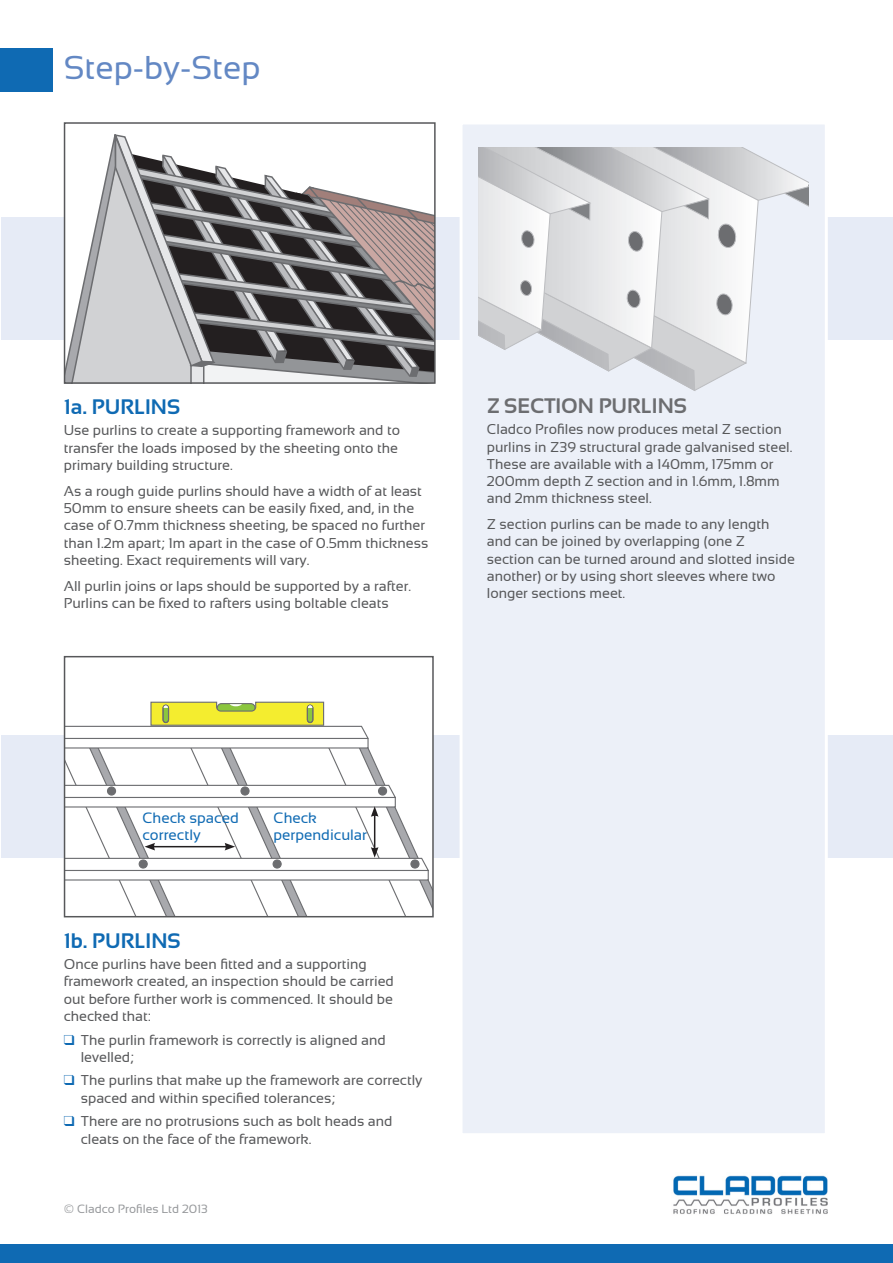
<style>
.page{position:relative;width:893px;height:1263px;background:#fff}
.page>*{position:absolute;margin:0;border:0;box-sizing:border-box;transform-origin:0 0}
.t1{font:33px "Sansation";color:#6388c4}
.t2{font:700 21px "Sansation";color:#0f6ab3}
.t3{font:700 21px "Sansation";color:#6c6d70}
.t4{font:15px/16.5px "Sansation";color:#0f6ab3}
.t5{font:14.25px/17.2px "Sansation";color:#57585a}
.t6{font:12px "Sansation";color:#97999c}
.s1{color:#0f6ab3}
</style>
<div class="page">
<div style="left:0;top:1244px;width:893px;height:19px;background:#0f6ab3"></div>
<img style="left:673px;top:1175px;width:155px;height:39px">
<div style="left:0;top:48px;width:52px;height:44px;background:#0f6ab3"></div>
<div style="left:1px;top:218px;width:891px;height:122px;background:#e6ebf6"></div>
<div style="left:1px;top:735px;width:891px;height:123px;background:#e6ebf6"></div>
<div style="left:460px;top:121px;width:368px;height:1015px;background:#ecf0f8;border:3px solid #fff"></div>
<svg style="left:67px;top:134px;width:366px;height:247px"></svg>
<div style="left:64px;top:122px;width:372px;height:262px;border:2px solid #57585a"></div>
<svg style="left:478px;top:147px;width:330px;height:243px"></svg>
<svg style="left:65px;top:702px;width:368px;height:215px"></svg>
<h1 class="t1" style="left:64px;top:50px;width:198px">Step-by-Step</h1>
<h2 class="t2" style="left:64px;top:395px;width:115px">1A. PURLINS</h2>
<p class="t5" style="left:64px;top:422px;width:338px">Use purlins to create a supporting framework and to transfer the loads imposed by the sheeting onto the primary building structure.</p>
<p class="t5" style="left:64px;top:482px;width:366px">As a rough guide purlins should have a width of at least 50mm to ensure sheets can be easily fixed, and, in the case of 0.7mm thickness sheeting, be spaced no further than 1.2m apart; 1m apart in the case of 0.5mm thickness sheeting. Exact requirements will vary.</p>
<p class="t5" style="left:64px;top:577px;width:349px">All purlin joins or laps should be supported by a rafter.<br>Purlins can be fixed to rafters using boltable cleats</p>
<h2 class="t3" style="left:487px;top:394px;width:199px">Z SECTION PURLINS</h2>
<p class="t5" style="left:487px;top:421px;width:307px">Cladco Profiles now produces metal Z section purlins in Z39 structural grade galvanised steel.<br>These are available with a 140mm, 175mm or 200mm depth Z section and in 1.6mm, 1.8mm and 2mm thickness steel.</p>
<p class="t5" style="left:487px;top:516px;width:309px">Z section purlins can be made to any length and can be joined by overlapping (one Z section can be turned around and slotted inside another) or by using short sleeves where two longer sections meet.</p>
<p class="t4" style="left:142px;top:810px;width:98px">Check spaced correctly</p>
<p class="t4" style="left:274px;top:810px;width:95px">Check perpendicular</p>
<h2 class="t2" style="left:64px;top:929px;width:116px">1B. PURLINS</h2>
<p class="t5" style="left:64px;top:955px;width:332px">Once purlins have been fitted and a supporting framework created, an inspection should be carried out before further work is commenced. It should be checked that:</p>
<p class="t5" style="left:81px;top:1031px;width:307px;text-indent:-17px"><span class="s1">❑</span> The purlin framework is correctly is aligned and levelled;</p>
<p class="t5" style="left:81px;top:1072px;width:343px;text-indent:-17px"><span class="s1">❑</span> The purlins that make up the framework are correctly spaced and within specified tolerances;</p>
<p class="t5" style="left:81px;top:1113px;width:313px;text-indent:-17px"><span class="s1">❑</span> There are no protrusions such as bolt heads and cleats on the face of the framework.</p>
<p class="t6" style="left:64px;top:1202px;width:146px">© Cladco Profiles Ltd 2013</p>
</div>
